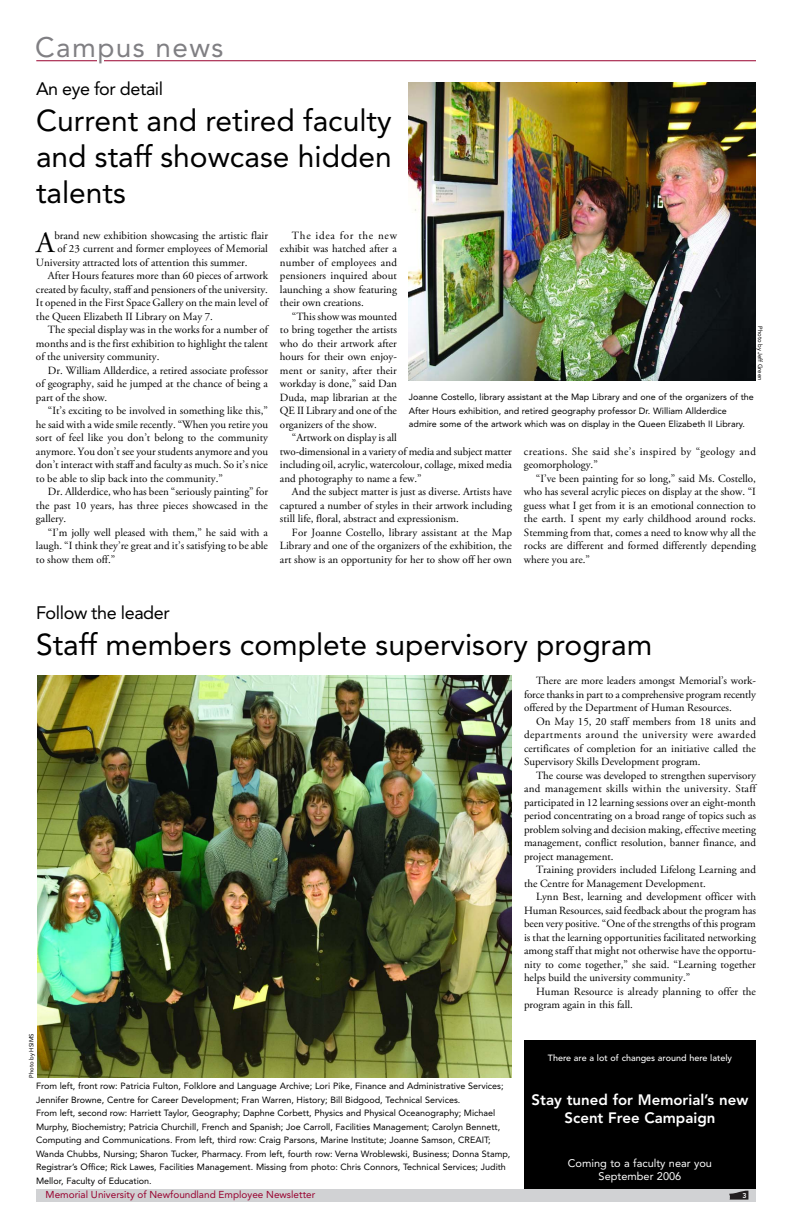
<style>
.page{position:relative;width:792px;height:1224px;background:#fff}
.page>*{position:absolute;margin:0;border:0;box-sizing:border-box;transform-origin:0 0}
.t1{font:30px/36px "Avenir LT Std";color:#000;text-align:justify}
.t2{font:29.6px "Adobe Garamond Pro";color:#000}
.t3{font:28px "Avenir LT Std";letter-spacing:.05em;color:#807f83}
.t4{font:18px "Avenir LT Std";letter-spacing:-.02em;color:#000}
.t5{font:800 15px/18px "Avenir LT Std";color:#fff;text-align:center}
.t6{font:11px/13.5px "Adobe Garamond Pro";color:#000;text-align:justify}
.t7{font:11px/13.5px "Adobe Garamond Pro";letter-spacing:.03em;color:#000}
.t8{font:11px/13.2px "Avenir LT Std";color:#fff;text-align:center}
.t9{font:10px "Avenir LT Std";color:#98002e}
.t10{font:9px/13.5px "Avenir LT Std";color:#000}
.t11{font:500 9px "Avenir LT Std";color:#fff}
.t12{font:800 7px "Avenir LT Std";color:#fff}
.t13{font:6px "Avenir LT Std";color:#000}
</style>
<div class="page">
<div style="left:524px;top:1040px;width:232px;height:150px;background:#000"></div>
<hr style="left:36px;top:60px;width:720px;height:1px;background:#98002e">
<img style="left:409px;top:82px;width:347px;height:299px">
<img style="left:37px;top:676px;width:475px;height:401px">
<svg style="left:37px;top:1201px;width:719px;height:1px"></svg>
<div style="left:37px;top:1189px;width:719px;height:12px;background:#d1d2d4"></div>
<svg style="left:729px;top:1191px;width:19px;height:9px"></svg>
<h3 class="t3" style="left:35px;top:35px;width:190px">Campus news</h3>
<h3 class="t4" style="left:36px;top:81px;width:129px">An eye for detail</h3>
<h1 class="t1" style="left:36px;top:104px;width:357px">Current and retired faculty and staff showcase hidden talents</h1>
<h2 class="t2" style="left:36px;top:231px;width:20px">A</h2>
<p class="t6" style="left:54px;top:229px;width:215px">brand new exhibition showcasing the artistic flair</p>
<p class="t6" style="left:280px;top:229px;width:118px;text-indent:12px">The idea for the new exhibit was hatched after a number of employees and pensioners inquired about launching a show featuring their own creations.</p>
<p class="t6" style="left:280px;top:310px;width:118px;text-indent:12px">“This show was mounted to bring together the artists who do their artwork after hours for their own enjoy&shy;ment or sanity, after their workday is done,” said Dan Duda, map librarian at the QE II Library and one of the organizers of the show.</p>
<p class="t6" style="left:280px;top:432px;width:234px;text-align:left;text-indent:12px">“Artwork on display is all<br>two-dimensional in a variety of media and subject matter including oil, acrylic, watercolour, collage, mixed media and photography to name a few.”</p>
<p class="t6" style="left:280px;top:486px;width:234px;text-indent:12px">And the subject matter is just as diverse. Artists have captured a number of styles in their artwork including still life, floral, abstract and expressionism.</p>
<p class="t6" style="left:280px;top:526px;width:234px;text-indent:12px">For Joanne Costello, library assistant at the Map Library and one of the organizers of the exhibition, the art show is an opportunity for her to show off her own</p>
<p class="t6" style="left:57px;top:243px;width:212px">of 23 current and former employees of Memorial</p>
<p class="t6" style="left:36px;top:256px;width:213px">University attracted lots of attention this summer.</p>
<p class="t6" style="left:48px;top:270px;width:222px">After Hours features more than 60 pieces of artwork</p>
<p class="t6" style="left:36px;top:283px;width:233px">created by faculty, staff and pensioners of the university.</p>
<p class="t6" style="left:36px;top:297px;width:233px">It opened in the First Space Gallery on the main level of</p>
<p class="t6" style="left:36px;top:310px;width:179px">the Queen Elizabeth II Library on May 7.</p>
<p class="t6" style="left:48px;top:324px;width:221px">The special display was in the works for a number of</p>
<p class="t6" style="left:36px;top:337px;width:234px">months and is the first exhibition to highlight the talent</p>
<p class="t6" style="left:36px;top:351px;width:125px">of the university community.</p>
<p class="t6" style="left:48px;top:364px;width:222px">Dr. William Allderdice, a retired associate professor</p>
<p class="t6" style="left:36px;top:378px;width:233px">of geography, said he jumped at the chance of being a</p>
<p class="t6" style="left:36px;top:391px;width:73px">part of the show.</p>
<p class="t6" style="left:48px;top:405px;width:221px">“It’s exciting to be involved in something like this,”</p>
<p class="t6" style="left:36px;top:418px;width:234px">he said with a wide smile recently. “When you retire you</p>
<p class="t6" style="left:36px;top:432px;width:233px">sort of feel like you don’t belong to the community</p>
<p class="t6" style="left:36px;top:445px;width:233px">anymore. You don’t see your students anymore and you</p>
<p class="t6" style="left:36px;top:459px;width:233px">don’t interact with staff and faculty as much. So it’s nice</p>
<p class="t6" style="left:36px;top:472px;width:188px">to be able to slip back into the community.”</p>
<p class="t6" style="left:48px;top:486px;width:221px">Dr. Allderdice, who has been “seriously painting” for</p>
<p class="t6" style="left:36px;top:499px;width:233px">the past 10 years, has three pieces showcased in the</p>
<p class="t6" style="left:36px;top:513px;width:32px">gallery.</p>
<p class="t6" style="left:48px;top:526px;width:222px">“I’m jolly well pleased with them,” he said with a</p>
<p class="t6" style="left:36px;top:540px;width:234px">laugh. “I think they’re great and it’s satisfying to be able</p>
<p class="t6" style="left:36px;top:553px;width:81px">to show them off.”</p>
<p class="t13" style="left:763px;top:326px;width:56px;rotate:90deg">Photo by Jeff Green</p>
<p class="t10" style="left:409px;top:391px;width:346px">Joanne Costello, library assistant at the Map Library and one of the organizers of the<br>After Hours exhibition, and retired geography professor Dr. William Allderdice admire some of the artwork which was on display in the Queen Elizabeth II Library.</p>
<p class="t7" style="left:524px;top:445px;width:233px">creations. She said she’s inspired by “geology and geomorphology.”</p>
<p class="t6" style="left:524px;top:472px;width:234px;text-indent:12px">“I’ve been painting for so long,” said Ms. Costello, who has several acrylic pieces on display at the show. “I guess what I get from it is an emotional connection to the earth. I spent my early childhood around rocks.<br>Stemming from that, comes a need to know why all the rocks are different and formed differently depending where you are.”</p>
<h3 class="t4" style="left:36px;top:605px;width:135px">Follow the leader</h3>
<h1 class="t1" style="left:36px;top:629px;width:618px">Staff members complete supervisory program</h1>
<p class="t13" style="left:29px;top:1078px;width:46px;rotate:-90deg">Photo by HSIMS</p>
<p class="t10" style="left:36px;top:1080px;width:476px">From left, front row: Patricia Fulton, Folklore and Language Archive; Lori Pike, Finance and Administrative Services; Jennifer Browne, Centre for Career Development; Fran Warren, History; Bill Bidgood, Technical Services.<br>From left, second row: Harriett Taylor, Geography; Daphne Corbett, Physics and Physical Oceanography; Michael Murphy, Biochemistry; Patricia Churchill, French and Spanish; Joe Carroll, Facilities Management; Carolyn Bennett, Computing and Communications. From left, third row: Craig Parsons, Marine Institute; Joanne Samson, CREAIT; Wanda Chubbs, Nursing; Sharon Tucker, Pharmacy. From left, fourth row: Verna Wroblewski, Business; Donna Stamp, Registrar’s Office; Rick Lawes, Facilities Management. Missing from photo: Chris Connors, Technical Services; Judith Mellor, Faculty of Education.</p>
<p class="t6" style="left:524px;top:675px;width:234px;text-indent:12px">There are more leaders amongst Memorial’s work&shy;force thanks in part to a comprehensive program recently offered by the Department of Human Resources.</p>
<p class="t6" style="left:524px;top:715px;width:233px;text-indent:12px">On May 15, 20 staff members from 18 units and departments around the university were awarded certificates of completion for an initiative called the Supervisory Skills Development program.</p>
<p class="t6" style="left:524px;top:769px;width:234px;text-indent:12px">The course was developed to strengthen supervisory and management skills within the university. Staff participated in 12 learning sessions over an eight-month period concentrating on a broad range of topics such as problem solving and decision making, effective meeting management, conflict resolution, banner finance, and project management.</p>
<p class="t6" style="left:524px;top:864px;width:234px;text-indent:12px">Training providers included Lifelong Learning and the Centre for Management Development.</p>
<p class="t6" style="left:524px;top:891px;width:234px;text-indent:12px">Lynn Best, learning and development officer with Human Resources, said feedback about the program has been very positive. “One of the strengths of this program is that the learning opportunities facilitated networking among staff that might not otherwise have the opportu&shy;nity to come together,” she said. “Learning together helps build the university community.”</p>
<p class="t6" style="left:524px;top:985px;width:233px;text-indent:12px">Human Resource is already planning to offer the program again in this fall.</p>
<p class="t11" style="left:548px;top:1054px;width:186px">There are a lot of changes around here lately</p>
<h3 class="t5" style="left:532px;top:1092px;width:218px">Stay tuned for Memorial’s new<br>Scent Free Campaign</h3>
<p class="t8" style="left:568px;top:1157px;width:146px">Coming to a faculty near you<br>September 2006</p>
<p class="t9" style="left:46px;top:1190px;width:271px">Memorial University of Newfoundland Employee Newsletter</p>
<p class="t12" style="left:743px;top:1193px;width:6px">3</p>
</div>
